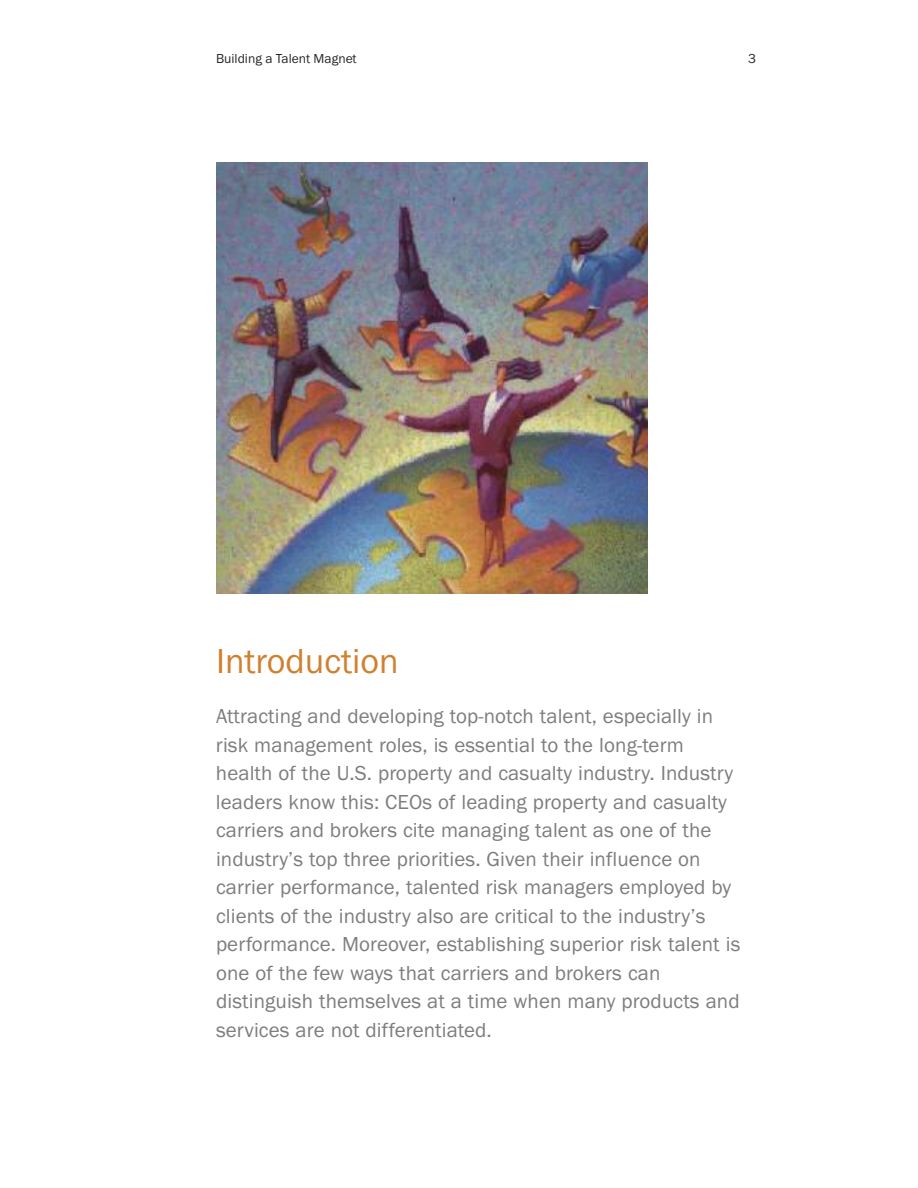
<style>
.page{position:relative;width:918px;height:1188px;background:#fff}
.page>*{position:absolute;margin:0;border:0;box-sizing:border-box;transform-origin:0 0}
.t1{font:36px "Franklin Gothic";color:#cf8130}
.t2{font:21px/28.5px "Franklin Gothic";letter-spacing:.005em;color:#7d7d7d}
.t3{font:13.5px "Franklin Gothic";color:#272627}
</style>
<div class="page">
<img style="left:216px;top:162px;width:432px;height:432px">
<p class="t3" style="left:216px;top:51px;width:142px">Building a Talent Magnet</p>
<p class="t3" style="left:748px;top:51px;width:9px">3</p>
<h1 class="t1" style="left:216px;top:640px;width:184px">Introduction</h1>
<p class="t2" style="left:216px;top:702px;width:526px">Attracting and developing top-notch talent, especially in risk management roles, is essential to the long-term health of the U.S. property and casualty industry. Industry leaders know this: CEOs of leading property and casualty carriers and brokers cite managing talent as one of the industry’s top three priorities. Given their influence on carrier performance, talented risk managers employed by clients of the industry also are critical to the industry’s performance. Moreover, establishing superior risk talent is one of the few ways that carriers and brokers can distinguish themselves at a time when many products and services are not differentiated.</p>
</div>
